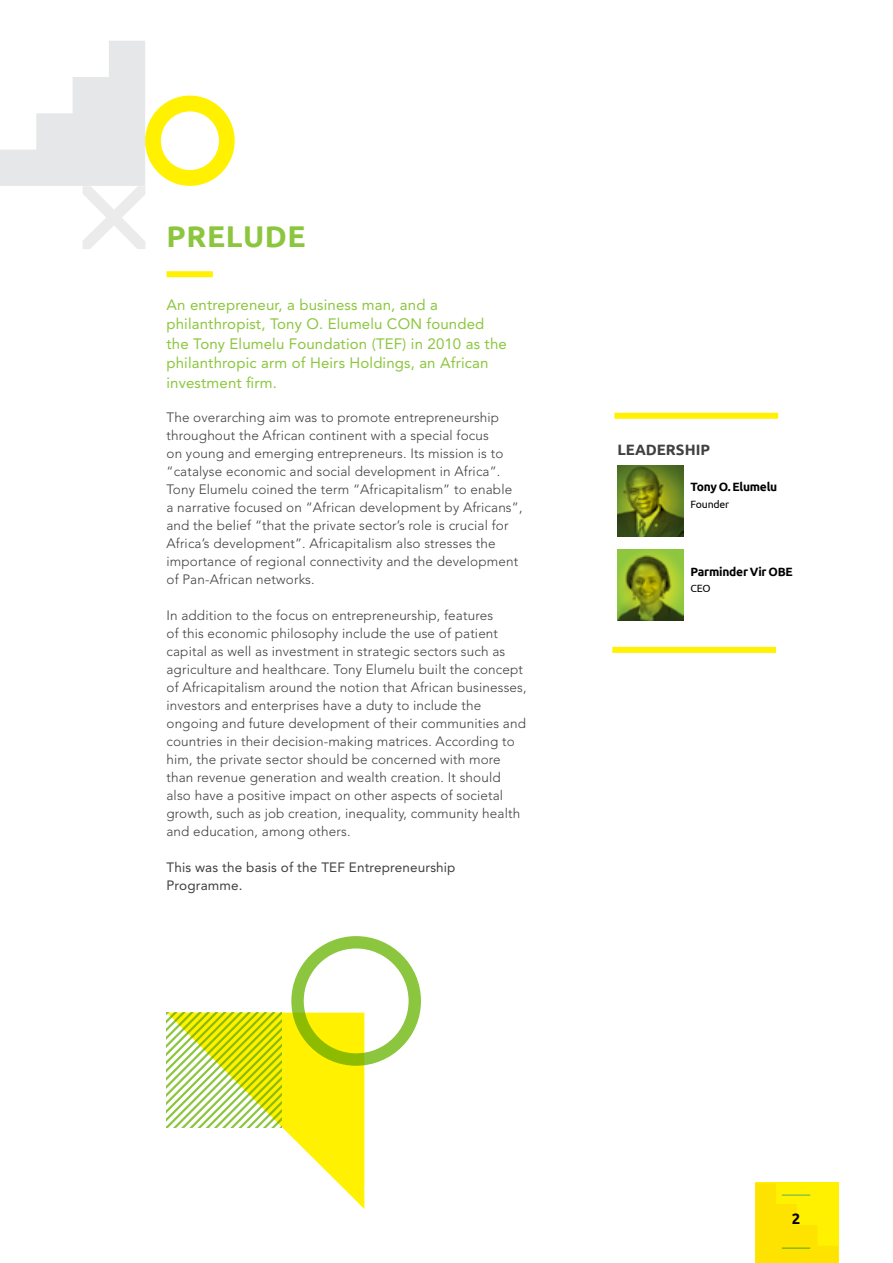
<style>
.page{position:relative;width:893px;height:1263px;background:#fff}
.page>*{position:absolute;margin:0;border:0;box-sizing:border-box;transform-origin:0 0}
.t1{font:700 30px "Ubuntu";letter-spacing:.02em;color:#8cc63e}
.t2{font:15px/19.5px "Avenir LT Std";letter-spacing:.01em;color:#8cc63e}
.t3{font:700 15px "Ubuntu";color:#404041}
.t4{font:700 15px "Ubuntu";color:#000}
.t5{font:300 13.5px/18px "Avenir LT Std";letter-spacing:.01em;color:#404041}
.t6{font:13.5px/18px "Avenir LT Std";letter-spacing:.01em;color:#404041}
.t7{font:700 12px "Ubuntu";letter-spacing:-.02em;color:#000}
.t8{font:10.5px "Ubuntu";letter-spacing:-.02em;color:#000}
</style>
<div class="page">
<div style="left:756px;top:1182px;width:83px;height:81px;background:#fff100"></div>
<div style="left:166px;top:271px;width:47px;height:6px;background:#fff100"></div>
<svg style="left:755px;top:1183px;width:83px;height:80px"></svg>
<img style="left:617px;top:465px;width:66px;height:71px">
<img style="left:617px;top:550px;width:66px;height:70px">
<div style="left:614px;top:413px;width:164px;height:6px;background:#fff100"></div>
<div style="left:612px;top:647px;width:164px;height:6px;background:#fff100"></div>
<svg style="left:0;top:41px;width:235px;height:208px"></svg>
<div style="left:291px;top:936px;width:130px;height:130px;border:12px solid #8cc63e;border-radius:50%"></div>
<svg style="left:167px;top:1013px;width:197px;height:196px"></svg>
<h1 class="t1" style="left:166px;top:219px;width:141px">PRELUDE</h1>
<p class="t2" style="left:166px;top:295px;width:342px">An entrepreneur, a business man, and a philanthropist, Tony O. Elumelu CON founded the Tony Elumelu Foundation (TEF) in 2010 as the philanthropic arm of Heirs Holdings, an African investment firm.</p>
<p class="t5" style="left:166px;top:409px;width:357px">The overarching aim was to promote entrepreneurship throughout the African continent with a special focus<br>on young and emerging entrepreneurs. Its mission is to “catalyse economic and social development in Africa”.<br>Tony Elumelu coined the term “Africapitalism” to enable a narrative focused on “African development by Africans”, and the belief “that the private sector’s role is crucial for Africa’s development”. Africapitalism also stresses the importance of regional connectivity and the development of Pan-African networks.</p>
<p class="t5" style="left:166px;top:607px;width:362px">In addition to the focus on entrepreneurship, features<br>of this economic philosophy include the use of patient capital as well as investment in strategic sectors such as agriculture and healthcare. Tony Elumelu built the concept of Africapitalism around the notion that African businesses, investors and enterprises have a duty to include the ongoing and future development of their communities and countries in their decision-making matrices. According to him, the private sector should be concerned with more than revenue generation and wealth creation. It should also have a positive impact on other aspects of societal growth, such as job creation, inequality, community health and education, among others.</p>
<p class="t6" style="left:166px;top:859px;width:290px">This was the basis of the TEF Entrepreneurship<br>Programme.</p>
<p class="t3" style="left:617px;top:441px;width:94px">LEADERSHIP</p>
<p class="t7" style="left:691px;top:480px;width:88px">Tony O. Elumelu</p>
<p class="t8" style="left:691px;top:498px;width:40px">Founder</p>
<p class="t7" style="left:691px;top:564px;width:104px">Parminder Vir OBE</p>
<p class="t8" style="left:691px;top:582px;width:21px">CEO</p>
<p class="t4" style="left:792px;top:1210px;width:10px">2</p>
</div>
